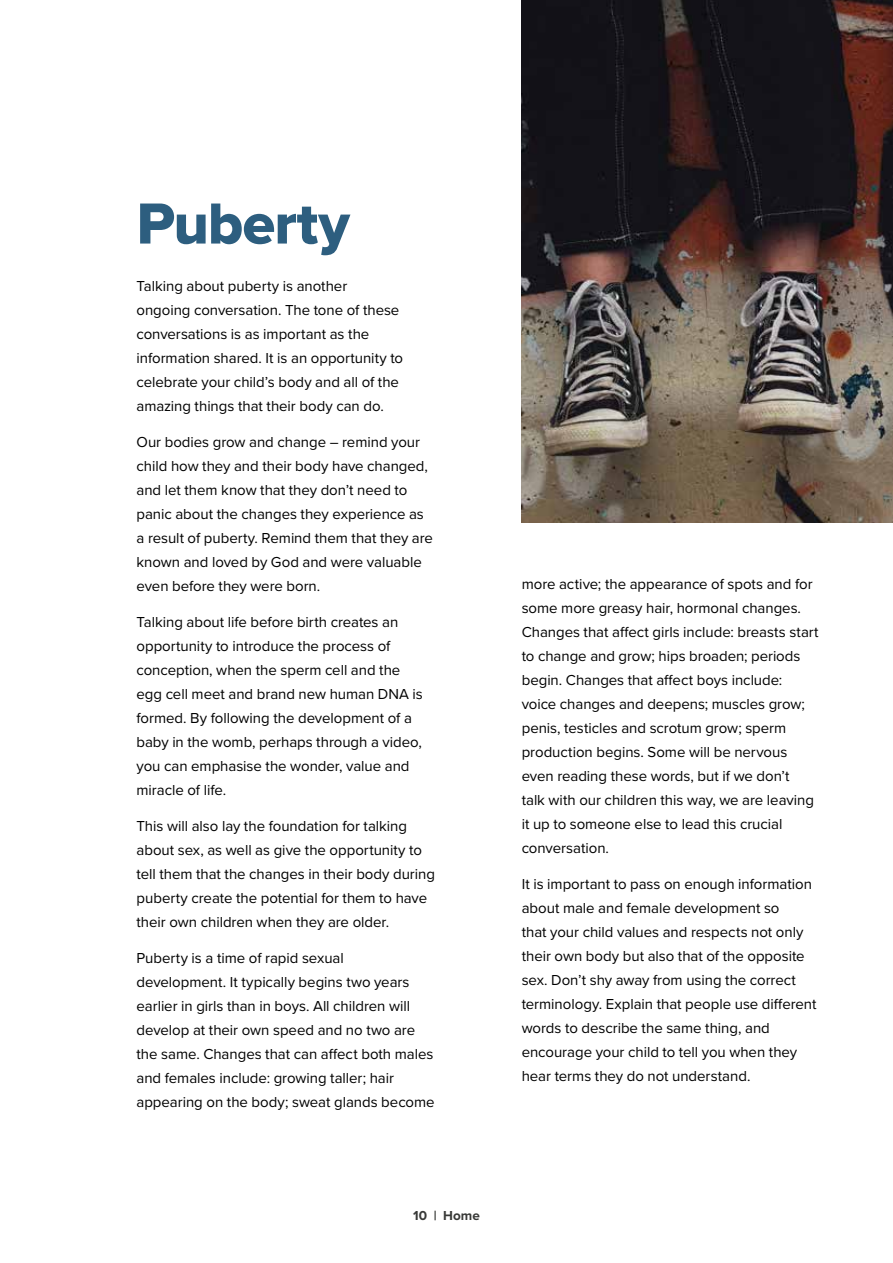
<style>
.page{position:relative;width:893px;height:1263px;background:#fff}
.page>*{position:absolute;margin:0;border:0;box-sizing:border-box;transform-origin:0 0}
.t1{font:60px "Proxima Nova Extrabld";letter-spacing:-.015em;color:#2d5e7f}
.t2{font:15px/24px "Proxima Nova";letter-spacing:-.005em;color:#000}
.t3{font:700 13.5px "Proxima Nova";letter-spacing:.005em;color:#383937}
</style>
<div class="page">
<img style="left:522px;top:0;width:371px;height:523px">
<h1 class="t1" style="left:137px;top:179px;width:215px">Puberty</h1>
<p class="t2" style="left:137px;top:273px;width:268px">Talking about puberty is another ongoing conversation. The tone of these conversations is as important as the information shared. It is an opportunity to celebrate your child’s body and all of the amazing things that their body can do.</p>
<p class="t2" style="left:137px;top:429px;width:298px">Our bodies grow and change – remind your child how they and their body have changed, and let them know that they don’t need to panic about the changes they experience as a result of puberty. Remind them that they are known and loved by God and were valuable even before they were born.</p>
<p class="t2" style="left:137px;top:609px;width:288px">Talking about life before birth creates an opportunity to introduce the process of conception, when the sperm cell and the egg cell meet and brand new human DNA is formed. By following the development of a baby in the womb, perhaps through a video, you can emphasise the wonder, value and miracle of life.</p>
<p class="t2" style="left:137px;top:813px;width:300px">This will also lay the foundation for talking about sex, as well as give the opportunity to tell them that the changes in their body during puberty create the potential for them to have their own children when they are older.</p>
<p class="t2" style="left:137px;top:945px;width:300px">Puberty is a time of rapid sexual development. It typically begins two years earlier in girls than in boys. All children will develop at their own speed and no two are the same. Changes that can affect both males and females include: growing taller; hair appearing on the body; sweat glands become</p>
<p class="t3" style="left:413px;top:1205px;width:68px">10 | Home</p>
<p class="t2" style="left:522px;top:571px;width:298px">more active; the appearance of spots and for some more greasy hair, hormonal changes.<br>Changes that affect girls include: breasts start to change and grow; hips broaden; periods begin. Changes that affect boys include: voice changes and deepens; muscles grow; penis, testicles and scrotum grow; sperm production begins. Some will be nervous even reading these words, but if we don’t<br>talk with our children this way, we are leaving it up to someone else to lead this crucial conversation.</p>
<p class="t2" style="left:522px;top:871px;width:296px">It is important to pass on enough information about male and female development so<br>that your child values and respects not only their own body but also that of the opposite sex. Don’t shy away from using the correct terminology. Explain that people use different words to describe the same thing, and encourage your child to tell you when they hear terms they do not understand.</p>
</div>
